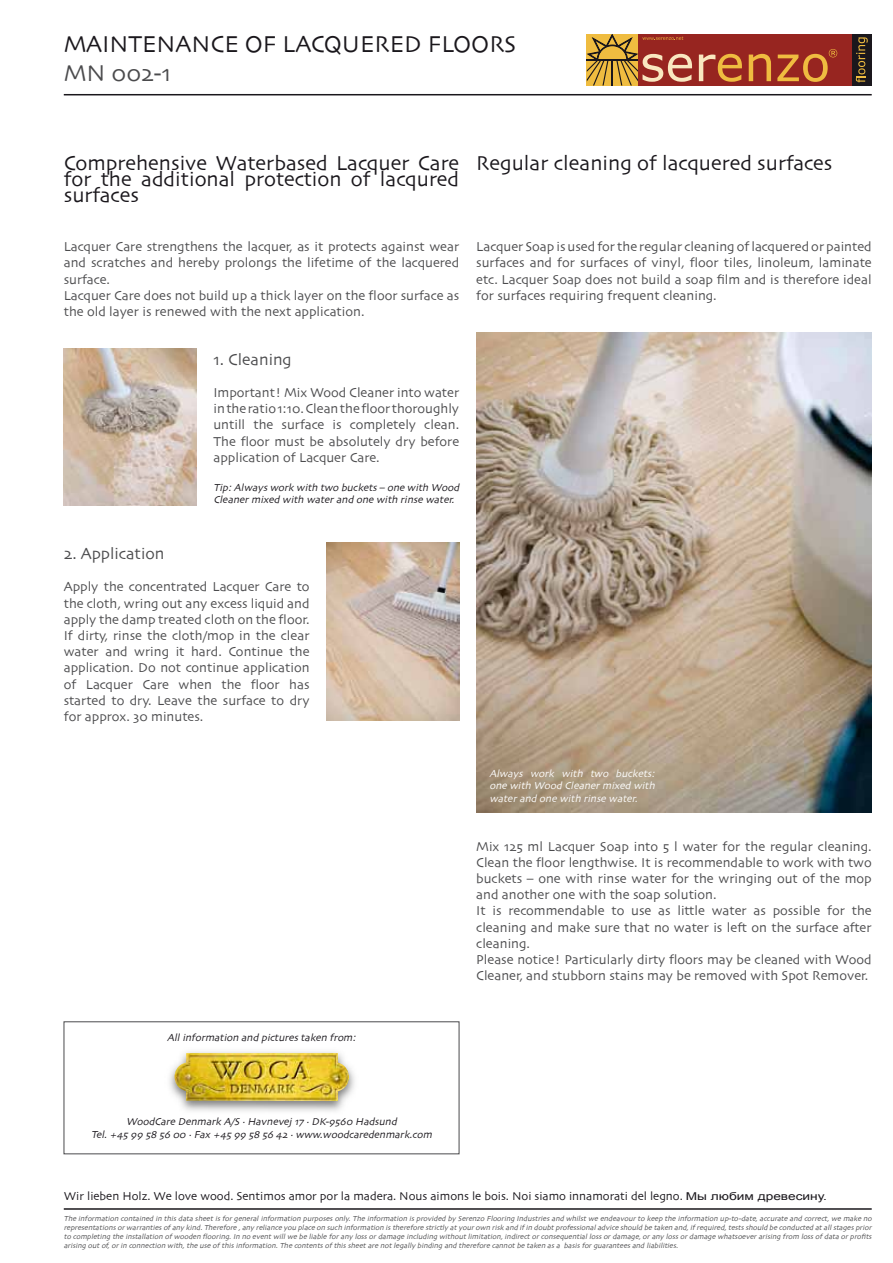
<style>
.page{position:relative;width:893px;height:1263px;background:#fff}
.page>*{position:absolute;margin:0;border:0;box-sizing:border-box;transform-origin:0 0}
.t1{font:24px "Skia CC";color:#1a171c}
.t2{font:24px "Skia CC";color:#4b4b4d}
.t3{font:21px/16.2px "Skia CC";color:#1a171c;text-align:justify}
.t4{font:16.5px "Skia CC";color:#4b4b4d}
.t5{font:13.5px/16.2px "Skia CC";color:#4b4b4d;text-align:justify}
.t6{font:12px "Skia CC";color:#1a171c}
.t7{font:italic 10.5px/12.6px "Skia CC";color:#1a171c}
.t8{font:italic 10.5px/12.6px "Skia CC";color:#fff;text-align:justify}
.t9{font:italic 7.5px/9px "Skia CC";color:#4b4b4d;text-align:justify}
.s1{font-family:"Arial";font-size:10.8px}
</style>
<div class="page">
<hr style="left:64px;top:1208px;width:808px;height:2px;background:#1a171c">
<hr style="left:64px;top:94px;width:808px;height:1px;background:#1a171c">
<div style="left:638px;top:34px;width:214px;height:52px;background:#972520"></div>
<svg style="left:699px;top:54px;width:43px;height:28px"></svg>
<svg style="left:749px;top:54px;width:22px;height:27px"></svg>
<div style="left:852px;top:34px;width:20px;height:52px;background:#1a171c"></div>
<svg style="left:856px;top:37px;width:12px;height:45px"></svg>
<svg style="left:777px;top:49px;width:60px;height:33px"></svg>
<svg style="left:587px;top:34px;width:105px;height:52px"></svg>
<img style="left:64px;top:348px;width:132px;height:157px">
<img style="left:327px;top:543px;width:132px;height:178px">
<img style="left:476px;top:332px;width:396px;height:480px">
<img style="left:169px;top:1051px;width:186px;height:61px">
<img style="left:175px;top:1053px;width:174px;height:48px">
<div style="left:64px;top:1021px;width:395px;height:133px;border:1px solid #4b4b4d"></div>
<h1 class="t1" style="left:64px;top:31px;width:406px">Maintenan ce of lacqu ered Floors</h1>
<h1 class="t2" style="left:64px;top:60px;width:109px">MN 002-1</h1>
<h2 class="t3" style="left:64px;top:155px;width:397px">Comprehensive Waterbased Lacquer Care for the additional protection of lacqured surfaces</h2>
<h2 class="t3" style="left:476px;top:155px;width:358px">Regular cleaning of lacquered surfaces</h2>
<p class="t5" style="left:64px;top:239px;width:397px;text-align:left">Lacquer Care strengthens the lacquer, as it protects against wear and scratches and hereby prolongs the lifetime of the lacquered surface.<br>Lacquer Care does not build up a thick layer on the floor surface as the old layer is renewed with the next application.</p>
<p class="t5" style="left:476px;top:239px;width:397px">Lacquer Soap is used for the regular cleaning of lacquered or painted surfaces and for surfaces of vinyl, floor tiles, linoleum, laminate etc. Lacquer Soap does not build a soap film and is therefore ideal for surfaces requiring frequent cleaning.</p>
<p class="t4" style="left:213px;top:350px;width:80px">1. Cleaning</p>
<p class="t5" style="left:213px;top:384px;width:247px">Important! Mix Wood Cleaner into water in the ratio 1:10. Clean the floor thoroughly untill the surface is completely clean.<br>The floor must be absolutely dry before application of Lacquer Care.</p>
<p class="t7" style="left:213px;top:481px;width:249px">Tip:Always work with two buckets – one with Wood<br>Cleanermixed with waterand one with rinse water.</p>
<p class="t4" style="left:64px;top:544px;width:102px">2. Application</p>
<p class="t5" style="left:64px;top:579px;width:247px">Apply the concentrated Lacquer Care to the cloth, wring out any excess liquid and apply the damp treated cloth on the floor.<br>If dirty, rinse the cloth/mop in the clear water and wring it hard. Continue the application. Do not continue application of Lacquer Care when the floor has started to dry. Leave the surface to dry for approx. 30 minutes.</p>
<p class="t7" style="left:167px;top:1031px;width:192px">Allinformation and pictures taken from:</p>
<p class="t7" style="left:91px;top:1115px;width:345px;text-align:center">WoodCare Denmark A/S ·Havnevej 17 ·DK-9560 Hadsund<br>Tel.+45 99 58 56 00 ·Fax +45 99 58 56 42 ·www.woodcaredenmark.com</p>
<p class="t8" style="left:489px;top:767px;width:169px">Always work with two buckets: one with Wood Cleanermixed with waterand one with rinse water.</p>
<p class="t5" style="left:476px;top:838px;width:397px;text-align:left">Mix 125 ml Lacquer Soap into 5 l water for the regular cleaning.<br>Clean the floor lengthwise. It is recommendable to work with two buckets – one with rinse water for the wringing out of the mop and another one with the soap solution.<br>It is recommendable to use as little water as possible for the cleaning and make sure that no water is left on the surface after cleaning.<br>Please notice! Particularly dirty floors may be cleaned with Wood Cleaner, and stubborn stains may be removed with Spot Remover.</p>
<p class="t6" style="left:64px;top:1189px;width:765px">Wir lieben Holz. We love wood. Sentimos amor por la madera. Nous aimons le bois. Noi siamo innamorati del legno. <span class="s1">Мы любим древесину.</span></p>
<p class="t9" style="left:64px;top:1214px;width:811px">The information contained in this data sheetis forgeneralinformation purposes only.The information is provided by Serenzo Flooring Industries and whilstwe endeavourto keep the information up-to-date,accurate and correct,we make no representations orwarranties ofany kind.Therefore ,any reliance you place on such information is therefore strictly atyourown risk and ifin doubtprofessionaladvice should be taken and,ifrequired,tests should be conducted atallstages prior to completing the installation ofwooden flooring.In no eventwillwe be liable forany loss ordamage including withoutlimitation,indirectorconsequentialloss ordamage,orany loss ordamage whatsoeverarising from loss ofdata orprofits arising outof,orin connection with,the use ofthis information.The contents ofthis sheetare notlegally binding and therefore cannotbe taken as a basis forguarantees and liabilities.</p>
</div>
